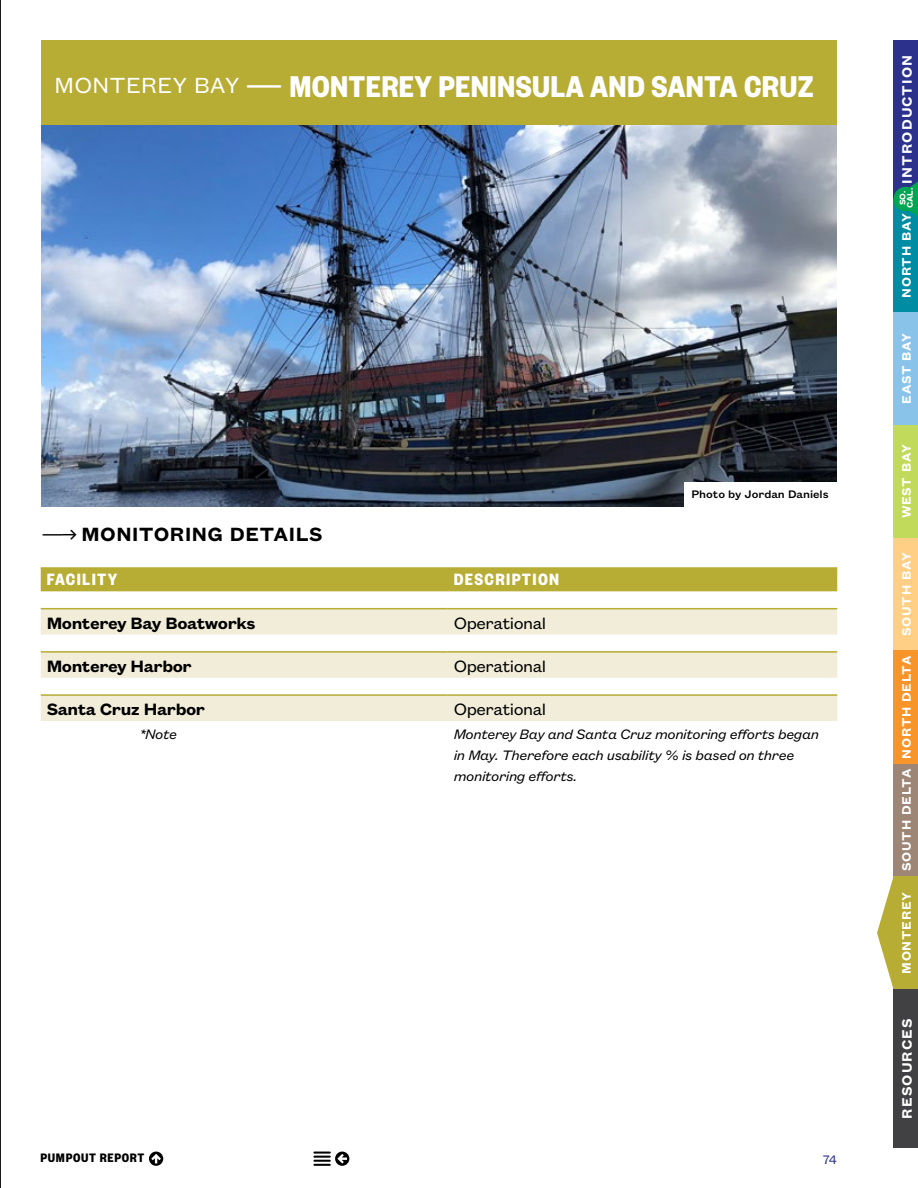
<style>
.page{position:relative;width:918px;height:1188px;background:#fff}
.page>*{position:absolute;margin:0;border:0;box-sizing:border-box;transform-origin:0 0}
.t1{font:700 33px "Founders Grotesk Cond";letter-spacing:.01em;color:#fff}
.t2{font:600 21px "Founders Grotesk Text";letter-spacing:.025em;color:#000}
.t3{font:600 18px "Founders Grotesk Text";letter-spacing:-.025em;color:#000}
.t4{font:18px "Founders Grotesk Text";letter-spacing:-.025em;color:#000}
.t5{font:700 18px "Founders Grotesk Cond";letter-spacing:.075em;color:#fff}
.t6{font:italic 15px/21px "Founders Grotesk Text";letter-spacing:-.025em;color:#000}
.t7{font:600 15px "Founders Grotesk Text";letter-spacing:.075em;color:#fff}
.t8{font:600 13.5px "Founders Grotesk Text";letter-spacing:.05em;color:#fff}
.t9{font:700 13.5px "Founders Grotesk Cond";letter-spacing:.05em;color:#000}
.t10{font:13.5px "Founders Grotesk Text";color:#2c318c}
.t11{font:500 12px "Founders Grotesk Text";color:#000}
.t12{font:600 9px/7.5px "Founders Grotesk Text";color:#fff;text-align:center}
.s1{font-family:"Founders Grotesk Text";font-weight:400;font-size:24px}
.s2{font-family:"Fedra Serif A Std";font-weight:400;font-size:36px}
.s3{font-family:"Fedra Serif A Std";font-weight:400}
</style>
<div class="page">
<div style="left:894px;top:199px;width:24px;height:113px;background:#008ca3"></div>
<div style="left:894px;top:764px;width:24px;height:112px;background:#9d8675"></div>
<div style="left:894px;top:876px;width:24px;height:113px;background:#b7ac34"></div>
<div style="left:894px;top:312px;width:24px;height:113px;background:#8ac3ea"></div>
<div style="left:894px;top:425px;width:24px;height:113px;background:#c2da5b"></div>
<div style="left:894px;top:538px;width:24px;height:113px;background:#ffcf85"></div>
<div style="left:894px;top:651px;width:24px;height:113px;background:#f7942a"></div>
<div style="left:894px;top:40px;width:24px;height:159px;background:#2c318c"></div>
<svg style="left:313px;top:1152px;width:36px;height:14px"></svg>
<svg style="left:894px;top:181px;width:24px;height:36px"></svg>
<svg style="left:149px;top:1152px;width:14px;height:14px"></svg>
<div style="left:894px;top:989px;width:24px;height:159px;background:#414042"></div>
<div style="left:41px;top:40px;width:796px;height:86px;background:#b7ac34"></div>
<div style="left:41px;top:569px;width:796px;height:22px;background:#b7ac34"></div>
<svg style="left:41px;top:609px;width:796px;height:112px;fill:#f1edd9"></svg>
<hr style="left:41px;top:567px;width:407px;height:2px;background:#b7ac34">
<hr style="left:448px;top:567px;width:389px;height:2px;background:#b7ac34">
<hr style="left:41px;top:608px;width:407px;height:1px;background:#b7ac34">
<hr style="left:448px;top:608px;width:389px;height:1px;background:#b7ac34">
<hr style="left:41px;top:651px;width:407px;height:2px;background:#b7ac34">
<hr style="left:448px;top:651px;width:389px;height:2px;background:#b7ac34">
<hr style="left:41px;top:694px;width:407px;height:2px;background:#b7ac34">
<hr style="left:448px;top:694px;width:389px;height:2px;background:#b7ac34">
<img style="left:41px;top:126px;width:796px;height:380px">
<div style="left:685px;top:482px;width:153px;height:24px;background:#fff"></div>
<svg style="left:877px;top:876px;width:17px;height:113px"></svg>
<hr style="left:0;top:0;width:1px;height:1188px;background:#000">
<h1 class="t1" style="left:55px;top:66px;width:761px"><span class="s1">MONTEREY BAY</span> <span class="s2">—</span> MONTEREY PENINSULA AND SANTA CRUZ</h1>
<h2 class="t2" style="left:42px;top:520px;width:282px"><span class="s3">—→</span> MONITORING DETAILS</h2>
<p class="t11" style="left:691px;top:486px;width:139px">Photo by Jordan Daniels</p>
<p class="t5" style="left:47px;top:568px;width:72px">FACILITY</p>
<p class="t5" style="left:454px;top:568px;width:107px">DESCRIPTION</p>
<p class="t3" style="left:47px;top:610px;width:210px">Monterey Bay Boatworks</p>
<p class="t4" style="left:454px;top:611px;width:94px">Operational</p>
<p class="t3" style="left:47px;top:653px;width:147px">Monterey Harbor</p>
<p class="t4" style="left:454px;top:654px;width:94px">Operational</p>
<p class="t3" style="left:47px;top:697px;width:160px">Santa Cruz Harbor</p>
<p class="t4" style="left:454px;top:697px;width:94px">Operational</p>
<p class="t6" style="left:140px;top:722px;width:39px">*Note</p>
<p class="t6" style="left:454px;top:722px;width:367px">Monterey Bay and Santa Cruz monitoring efforts began in May. Therefore each usability % is based on three monitoring efforts.</p>
<p class="t9" style="left:40px;top:1149px;width:105px">PUMPOUT REPORT</p>
<p class="t10" style="left:823px;top:1150px;width:16px">74</p>
<p class="t7" style="left:897px;top:184px;width:130px;rotate:-90deg">INTRODUCTION</p>
<p class="t12" style="left:898px;top:208px;width:22px;rotate:-90deg">SO.<br>CAL.</p>
<p class="t8" style="left:897px;top:298px;width:86px;rotate:-90deg">NORTH BAY</p>
<p class="t8" style="left:897px;top:404px;width:72px;rotate:-90deg">EAST BAY</p>
<p class="t8" style="left:897px;top:518px;width:76px;rotate:-90deg">WEST BAY</p>
<p class="t8" style="left:897px;top:636px;width:85px;rotate:-90deg">SOUTH BAY</p>
<p class="t8" style="left:897px;top:759px;width:104px;rotate:-90deg">NORTH DELTA</p>
<p class="t8" style="left:897px;top:871px;width:104px;rotate:-90deg">SOUTH DELTA</p>
<p class="t8" style="left:897px;top:974px;width:83px;rotate:-90deg">MONTEREY</p>
<p class="t7" style="left:897px;top:1119px;width:102px;rotate:-90deg">RESOURCES</p>
</div>
